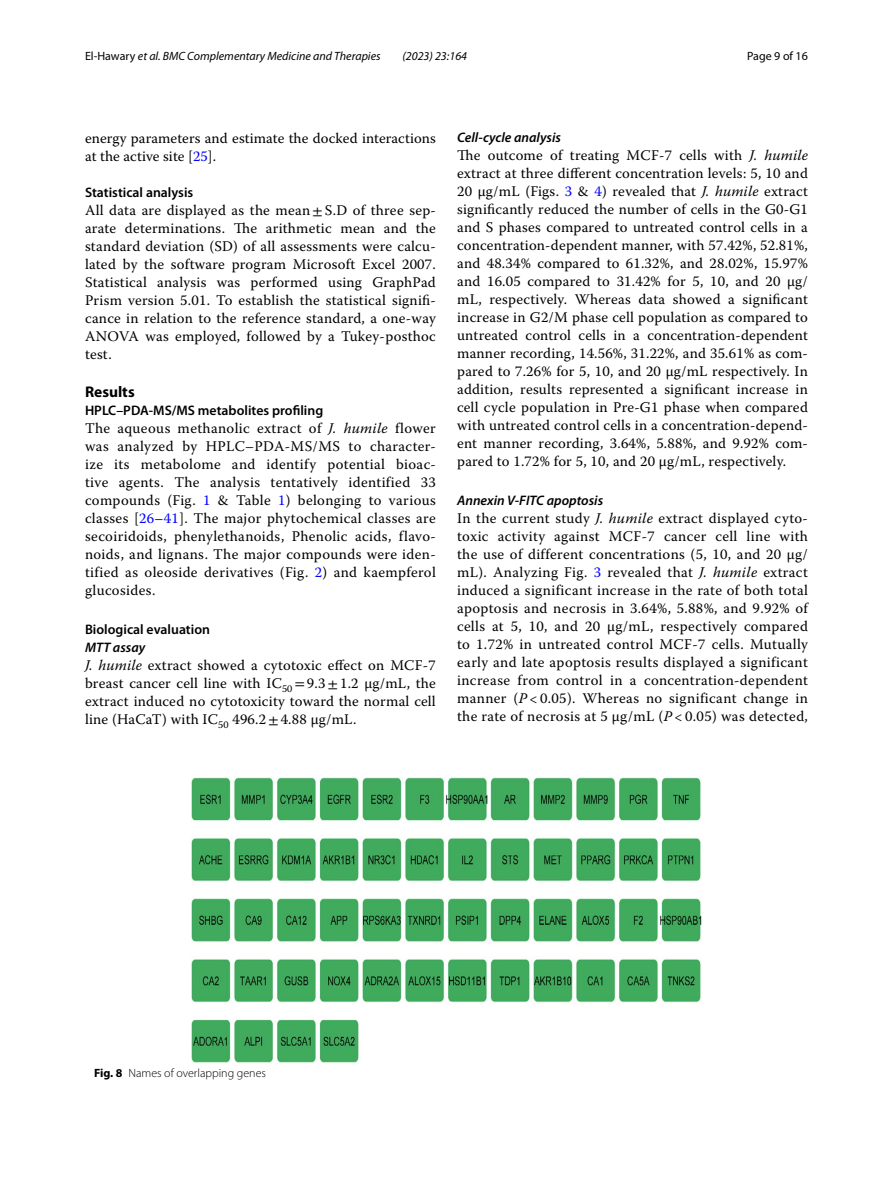
<style>
.page{position:relative;width:893px;height:1187px;background:#fff}
.page>*{position:absolute;margin:0;border:0;box-sizing:border-box;transform-origin:0 0}
.t1{font:700 15.45px "Myriad Pro";color:#000}
.t2{font:14.7px/18px "Warnock Pro";letter-spacing:.015em;color:#000;text-align:justify}
.t3{font:600 13.8px "Myriad Pro";color:#000}
.t4{font:italic 600 13.8px "Myriad Pro";color:#000}
.t5{font:italic 12px "Myriad Pro";color:#000}
.t6{font:300 12px "Myriad Pro";color:#000}
.t7{font:12px "Myriad Pro";color:#000}
.s1{font-style:normal}
.s2{color:#00f}
.s3{font-family:"STIX"}
.s4{font-style:italic}
.s5{font-weight:700}
</style>
<div class="page">
<img style="left:191px;top:777px;width:511px;height:285px">
<p class="t5" style="left:85px;top:48px;width:297px"><span class="s1">El‑Hawary</span> et al. BMC Complementary Medicine and Therapies</p>
<p class="t5" style="left:402px;top:48px;width:66px">(2023) 23:164</p>
<p class="t7" style="left:747px;top:48px;width:62px">Page 9 of 16</p>
<p class="t2" style="left:85px;top:128px;width:352px">energy parameters and estimate the docked interactions at the active site [<span class="s2">25</span>].</p>
<p class="t3" style="left:85px;top:183px;width:110px">Statistical analysis</p>
<p class="t2" style="left:85px;top:200px;width:352px">All data are displayed as the mean<span class="s3">±</span>S.D of three sep&shy;arate determinations. The arithmetic mean and the standard deviation (SD) of all assessments were calcu&shy;lated by the software program Microsoft Excel 2007.<br>Statistical analysis was performed using GraphPad Prism version 5.01. To establish the statistical signifi&shy;cance in relation to the reference standard, a one-way ANOVA was employed, followed by a Tukey-posthoc test.</p>
<p class="t1" style="left:85px;top:382px;width:51px">Results</p>
<p class="t3" style="left:85px;top:402px;width:240px">HPLC–PDA‑MS/MS metabolites profiling</p>
<p class="t2" style="left:85px;top:419px;width:352px">The aqueous methanolic extract of <span class="s4">J. humile</span> flower was analyzed by HPLC–PDA-MS/MS to character&shy;ize its metabolome and identify potential bioac&shy;tive agents. The analysis tentatively identified 33 compounds (Fig. <span class="s2">1</span> &amp; Table <span class="s2">1</span>) belonging to various classes [<span class="s2">26</span>–<span class="s2">41</span>]. The major phytochemical classes are secoiridoids, phenylethanoids, Phenolic acids, flavo&shy;noids, and lignans. The major compounds were iden&shy;tified as oleoside derivatives (Fig. <span class="s2">2</span>) and kaempferol glucosides.</p>
<p class="t3" style="left:85px;top:620px;width:126px">Biological evaluation</p>
<p class="t4" style="left:85px;top:638px;width:62px">MTT assay</p>
<p class="t2" style="left:85px;top:655px;width:352px"><span class="s4">J. humile</span> extract showed a cytotoxic effect on MCF-7 breast cancer cell line with IC<sub>50</sub> <span class="s3">=</span>9.3<span class="s3">±</span>1.2 µg/mL, the extract induced no cytotoxicity toward the normal cell line (HaCaT) with IC<sub>50</sub> 496.2<span class="s3">±</span>4.88 µg/mL.</p>
<p class="t4" style="left:457px;top:129px;width:105px">Cell‑cycle analysis</p>
<p class="t2" style="left:457px;top:146px;width:352px">The outcome of treating MCF-7 cells with <span class="s4">J. humile </span>extract at three different concentration levels: 5, 10 and 20 µg/mL (Figs. <span class="s2">3</span> &amp; <span class="s2">4</span>) revealed that <span class="s4">J. humile</span> extract significantly reduced the number of cells in the G0-G1 and S phases compared to untreated control cells in a concentration-dependent manner, with 57.42%, 52.81%, and 48.34% compared to 61.32%, and 28.02%, 15.97% and 16.05 compared to 31.42% for 5, 10, and 20 µg/ mL, respectively. Whereas data showed a significant increase in G2/M phase cell population as compared to untreated control cells in a concentration-dependent manner recording, 14.56%, 31.22%, and 35.61% as com&shy;pared to 7.26% for 5, 10, and 20 µg/mL respectively. In addition, results represented a significant increase in cell cycle population in Pre-G1 phase when compared with untreated control cells in a concentration-depend&shy;ent manner recording, 3.64%, 5.88%, and 9.92% com&shy;pared to 1.72% for 5, 10, and 20 µg/mL, respectively.</p>
<p class="t4" style="left:457px;top:491px;width:148px">Annexin V‑FITC apoptosis</p>
<p class="t2" style="left:457px;top:509px;width:352px">In the current study <span class="s4">J. humile</span> extract displayed cyto&shy;toxic activity against MCF-7 cancer cell line with the use of different concentrations (5, 10, and 20 µg/ mL). Analyzing Fig. <span class="s2">3</span> revealed that <span class="s4">J. humile</span> extract induced a significant increase in the rate of both total apoptosis and necrosis in 3.64%, 5.88%, and 9.92% of cells at 5, 10, and 20 µg/mL, respectively compared to 1.72% in untreated control MCF-7 cells. Mutually early and late apoptosis results displayed a significant increase from control in a concentration-dependent manner (<span class="s4">P</span> &lt; 0.05). Whereas no significant change in the rate of necrosis at 5 µg/mL (<span class="s4">P</span> &lt; 0.05) was detected,</p>
<p class="t6" style="left:94px;top:1066px;width:173px"><span class="s5">Fig. 8</span> Names of overlapping genes</p>
</div>
